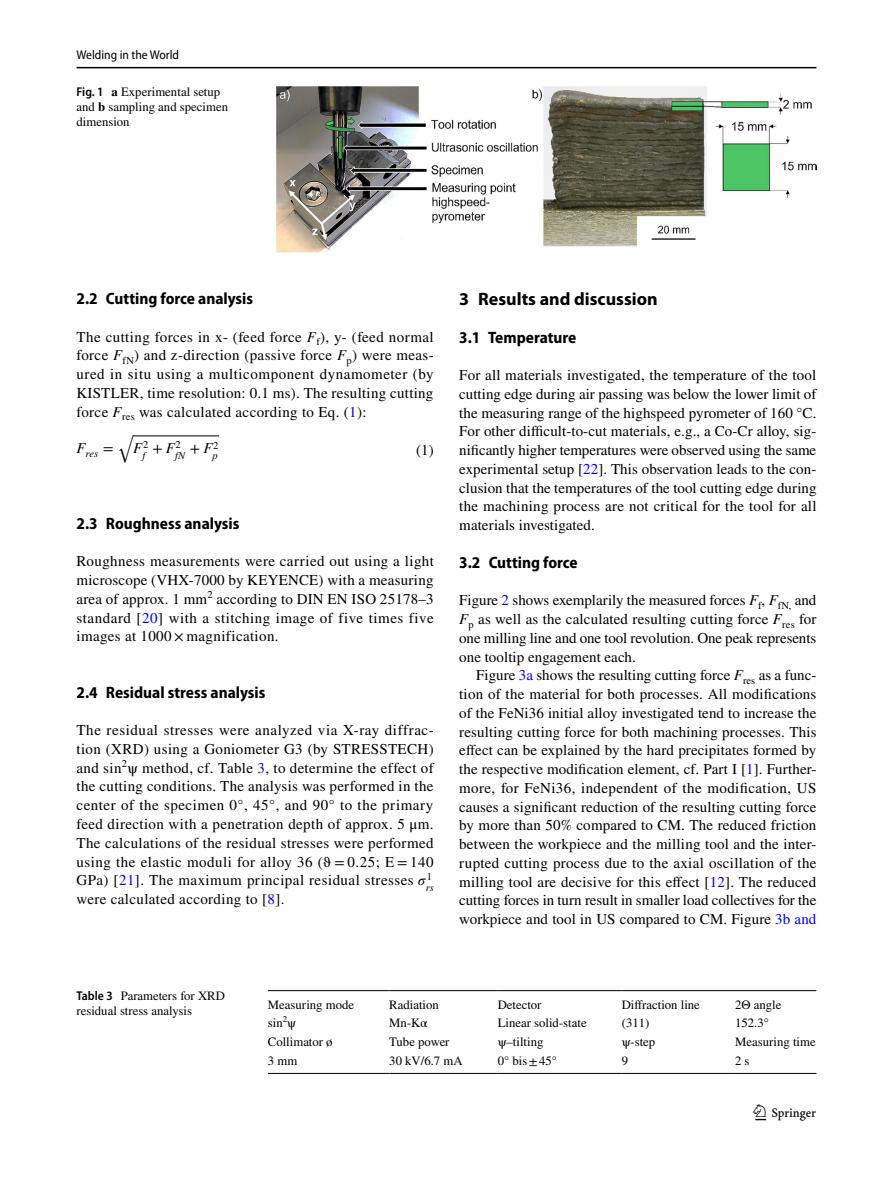
<style>
.page{position:relative;width:893px;height:1187px;background:#fff}
.page>*{position:absolute;margin:0;border:0;box-sizing:border-box;transform-origin:0 0}
.t1{font:22.5px "Springnew Regular 3";color:#000}
.t2{font:700 18px "Myriad Pro";color:#000}
.t3{font:700 semi-condensed 16.5px "Myriad Pro";color:#000}
.t4{font:15px/18.8px "STIX";letter-spacing:.02em;color:#000;text-align:justify}
.t5{font:15px "STIX General Italic 2";color:#000}
.t6{font:15px "STIX Math Extensions";color:#000}
.t7{font:12.75px/15px "STIX";color:#000}
.t8{font:semi-condensed 12.75px "Myriad Pro";color:#000}
.t9{font:10.5px "STIX General Italic 2";color:#000}
.t10{font:italic 10.5px "STIX General";color:#000}
.s1{font-family:"Myriad Pro";font-weight:600;font-stretch:semi-condensed}
.s2{font-weight:700}
.s3{font-style:italic}
.s4{color:#00f}
.s5{font-family:"STIX Math";font-style:italic}
</style>
<div class="page">
<hr style="left:77px;top:67px;width:739px;height:1px;background:#000">
<hr style="left:133px;top:435px;width:86px;height:1px;background:#000">
<img style="left:276px;top:87px;width:540px;height:165px">
<hr style="left:268px;top:990px;width:121px;height:1px;background:#000">
<hr style="left:389px;top:990px;width:109px;height:1px;background:#000">
<hr style="left:498px;top:990px;width:124px;height:1px;background:#000">
<hr style="left:622px;top:990px;width:113px;height:1px;background:#000">
<hr style="left:735px;top:990px;width:81px;height:1px;background:#000">
<hr style="left:268px;top:1072px;width:121px;height:1px;background:#000">
<hr style="left:389px;top:1072px;width:109px;height:1px;background:#000">
<hr style="left:498px;top:1072px;width:124px;height:1px;background:#000">
<hr style="left:622px;top:1072px;width:113px;height:1px;background:#000">
<hr style="left:735px;top:1072px;width:81px;height:1px;background:#000">
<p class="t8" style="left:77px;top:48px;width:104px">Welding in the World</p>
<p class="t7" style="left:77px;top:85px;width:153px"><span class="s1">Fig. 1</span> <span class="s2">a</span> Experimental setup and <span class="s2">b</span> sampling and specimen dimension</p>
<p class="t3" style="left:77px;top:289px;width:178px">2.2 Cutting force analysis</p>
<p class="t4" style="left:77px;top:328px;width:359px">The cutting forces in x- (feed force <span class="s3">F</span><sub>f</sub>), y- (feed normal force <span class="s3">F</span><sub>fN</sub>) and z-direction (passive force <span class="s3">F</span><sub>p</sub>) were meas&shy;ured in situ using a multicomponent dynamometer (by KISTLER, time resolution: 0.1 ms). The resulting cutting force <span class="s3">F</span><sub>res</sub> was calculated according to Eq. (<span class="s4">1</span>):</p>
<p class="t6" style="left:117px;top:422px;width:17px">√</p>
<p class="t5" style="left:133px;top:443px;width:16px">F<sup>2</sup></p>
<p class="t9" style="left:142px;top:452px;width:40px">f <sup>+</sup><sup>F</sup><sup>2</sup></p>
<p class="t9" style="left:175px;top:452px;width:45px">fN <sup>+</sup><sup>F</sup><sup>2</sup></p>
<p class="t9" style="left:76px;top:450px;width:38px"><sup>F</sup>res <sup>=</sup></p>
<p class="t4" style="left:416px;top:441px;width:19px">(1)</p>
<p class="t9" style="left:213px;top:451px;width:7px">p</p>
<p class="t3" style="left:77px;top:514px;width:164px">2.3 Roughness analysis</p>
<p class="t4" style="left:77px;top:553px;width:359px">Roughness measurements were carried out using a light microscope (VHX-7000 by KEYENCE) with a measuring area of approx. 1 mm<sup>2</sup> according to DIN EN ISO 25178–3 standard [<span class="s4">20</span>] with a stitching image of five times five images at 1000 × magnification.</p>
<p class="t3" style="left:77px;top:682px;width:190px">2.4 Residual stress analysis</p>
<p class="t4" style="left:77px;top:721px;width:359px">The residual stresses were analyzed via X-ray diffrac&shy;tion (XRD) using a Goniometer G3 (by STRESSTECH) and sin<sup>2</sup>ψ method, cf. Table <span class="s4">3</span>, to determine the effect of the cutting conditions. The analysis was performed in the center of the specimen 0°, 45°, and 90° to the primary feed direction with a penetration depth of approx. 5 μm.<br>The calculations of the residual stresses were performed using the elastic moduli for alloy 36 (ϑ = 0.25; E = 140<br>GPa) [<span class="s4">21</span>]. The maximum principal residual stresses <span class="s5">𝜎</span><sup>1</sup></p>
<p class="t10" style="left:426px;top:883px;width:10px">rs</p>
<p class="t4" style="left:77px;top:890px;width:209px">were calculated according to [<span class="s4">8</span>].</p>
<p class="t2" style="left:459px;top:287px;width:200px">3 Results and discussion</p>
<p class="t3" style="left:459px;top:328px;width:119px">3.1 Temperature</p>
<p class="t4" style="left:459px;top:366px;width:359px">For all materials investigated, the temperature of the tool cutting edge during air passing was below the lower limit of the measuring range of the highspeed pyrometer of 160 °C.<br>For other difficult-to-cut materials, e.g., a Co-Cr alloy, sig&shy;nificantly higher temperatures were observed using the same experimental setup [<span class="s4">22</span>]. This observation leads to the con&shy;clusion that the temperatures of the tool cutting edge during the machining process are not critical for the tool for all materials investigated.</p>
<p class="t3" style="left:459px;top:553px;width:120px">3.2 Cutting force</p>
<p class="t4" style="left:459px;top:591px;width:359px">Figure <span class="s4">2</span> shows exemplarily the measured forces <span class="s3">F</span><sub>f</sub>, <span class="s3">F</span><sub>fN,</sub> and <span class="s3">F</span><sub>p</sub> as well as the calculated resulting cutting force <span class="s3">F</span><sub>res</sub> for one milling line and one tool revolution. One peak represents one tooltip engagement each.</p>
<p class="t4" style="left:459px;top:666px;width:359px;text-indent:17px">Figure <span class="s4">3a</span> shows the resulting cutting force <span class="s3">F</span><sub>res</sub> as a func&shy;tion of the material for both processes. All modifications of the FeNi36 initial alloy investigated tend to increase the resulting cutting force for both machining processes. This effect can be explained by the hard precipitates formed by the respective modification element, cf. Part I [<span class="s4">1</span>]. Further&shy;more, for FeNi36, independent of the modification, US causes a significant reduction of the resulting cutting force by more than 50% compared to CM. The reduced friction between the workpiece and the milling tool and the inter&shy;rupted cutting process due to the axial oscillation of the milling tool are decisive for this effect [<span class="s4">12</span>]. The reduced cutting forces in turn result in smaller load collectives for the workpiece and tool in US compared to CM. Figure <span class="s4">3b and</span></p>
<p class="t7" style="left:77px;top:988px;width:150px"><span class="s1">Table 3</span> Parameters for XRD residual stress analysis</p>
<p class="t7" style="left:268px;top:997px;width:88px">Measuring mode</p>
<p class="t7" style="left:389px;top:997px;width:51px">Radiation</p>
<p class="t7" style="left:498px;top:997px;width:45px">Detector</p>
<p class="t7" style="left:622px;top:997px;width:80px">Diffraction line</p>
<p class="t7" style="left:735px;top:997px;width:48px">2Θ angle</p>
<p class="t7" style="left:268px;top:1016px;width:30px">sin<sup>2</sup>ψ</p>
<p class="t7" style="left:389px;top:1016px;width:40px">Mn-Kα</p>
<p class="t7" style="left:498px;top:1016px;width:90px">Linear solid-state</p>
<p class="t7" style="left:622px;top:1016px;width:29px">(311)</p>
<p class="t7" style="left:735px;top:1016px;width:35px">152.3°</p>
<p class="t7" style="left:268px;top:1035px;width:66px">Collimator ø</p>
<p class="t7" style="left:389px;top:1035px;width:62px">Tube power</p>
<p class="t7" style="left:498px;top:1035px;width:47px">ψ–tilting</p>
<p class="t7" style="left:622px;top:1035px;width:35px">ψ-step</p>
<p class="t7" style="left:735px;top:1035px;width:82px">Measuring time</p>
<p class="t7" style="left:268px;top:1053px;width:31px">3 mm</p>
<p class="t7" style="left:389px;top:1053px;width:75px">30 kV/6.7 mA</p>
<p class="t7" style="left:498px;top:1053px;width:61px">0° bis±45°</p>
<p class="t7" style="left:622px;top:1053px;width:8px">9</p>
<p class="t7" style="left:735px;top:1053px;width:16px">2 s</p>
<h1 class="t1" style="left:755px;top:1104px;width:62px">1 3</h1>
</div>
